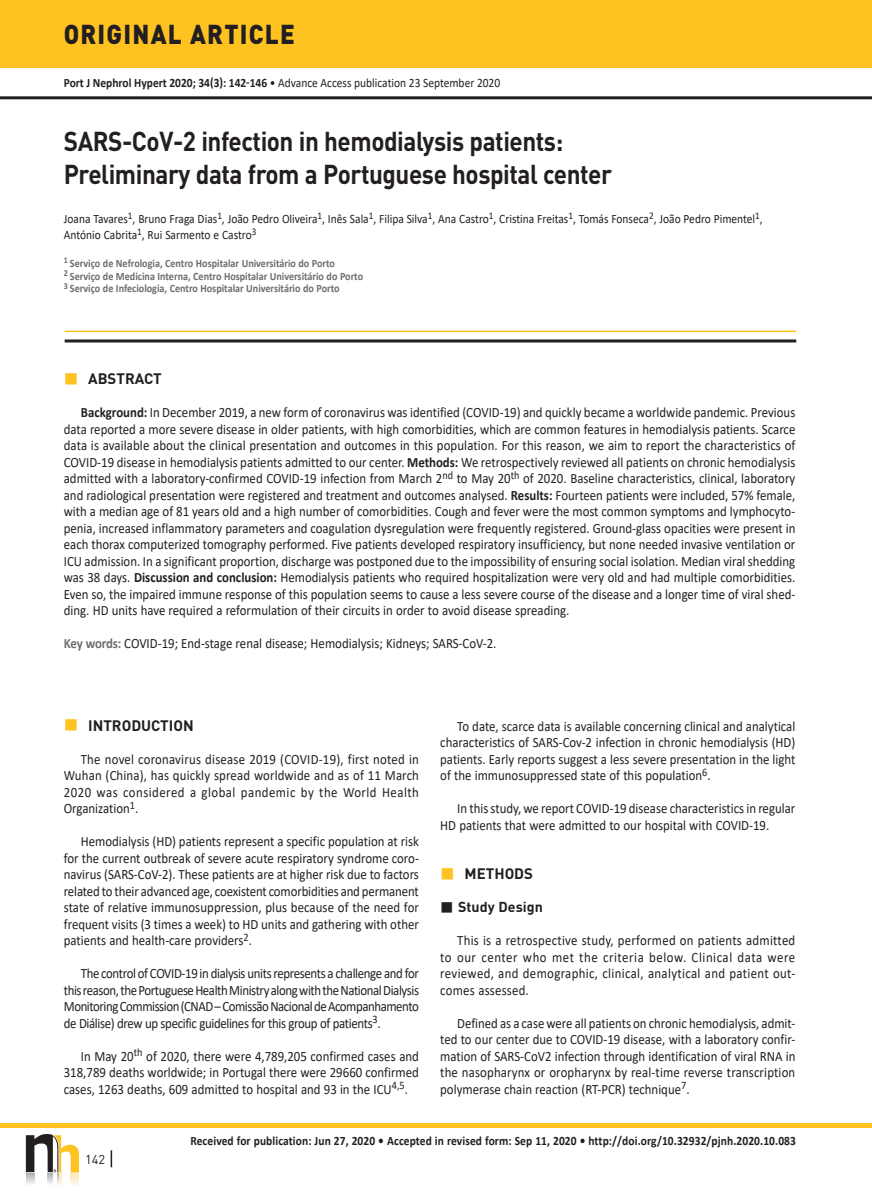
<style>
.page{position:relative;width:872px;height:1191px;background:#fff}
.page>*{position:absolute;margin:0;border:0;box-sizing:border-box;transform-origin:0 0}
.t1{font:700 27px/33px "DIN";letter-spacing:-.02em;color:#231f20;scale:.9 1}
.t2{font:900 27px "DIN";letter-spacing:.05em;color:#231f20;scale:.9 1}
.t3{font:700 15px "DIN";color:#231f20}
.t4{font:14.25px/16.5px "Calibri";color:#231f20;text-align:justify;scale:.9 1}
.t5{font:700 14.25px "DIN";color:#231f20}
.t6{font:12.75px/15.3px "Calibri";color:#231f20;scale:.9 1}
.t7{font:700 12.75px "Calibri";letter-spacing:.01em;color:#231f20;scale:.9 1}
.t8{font:12.75px "DIN";color:#231f20}
.t9{font:700 11.25px/12.8px "Calibri";color:#6c6d70;scale:.9 1}
.s1{font-weight:700}
.s2{font-weight:700;color:#6c6d70}
</style>
<div class="page">
<hr style="left:0;top:96px;width:872px;height:3px;background:#231f20">
<hr style="left:0;top:1123px;width:872px;height:4px;background:#fec221">
<div style="left:0;top:0;width:872px;height:68px;background:#fec221"></div>
<svg style="left:26px;top:1134px;width:53px;height:51px"></svg>
<svg style="left:111px;top:1150px;width:1px;height:17px"></svg>
<hr style="left:65px;top:330px;width:731px;height:2px;background:#fec221">
<hr style="left:65px;top:339px;width:731px;height:3px;background:#231f20">
<h1 class="t2" style="left:64px;top:16px;width:258px">ORIGINAL ARTICLE</h1>
<p class="t6" style="left:64px;top:75px;width:486px"><span class="s1">Port J Nephrol Hypert 2020; 34(3): 142-146</span> • Advance Access publication 23 September 2020</p>
<h1 class="t1" style="left:64px;top:124px;width:611px">SARS-CoV-2 infection in hemodialysis patients:<br>Preliminary data from a Portuguese hospital center</h1>
<p class="t6" style="left:64px;top:211px;width:778px">Joana Tavares<sup>1</sup>, Bruno Fraga Dias<sup>1</sup>, João Pedro Oliveira<sup>1</sup>, Inês Sala<sup>1</sup>, Filipa Silva<sup>1</sup>, Ana Castro<sup>1</sup>, Cristina Freitas<sup>1</sup>, Tomás Fonseca<sup>2</sup>, João Pedro Pimentel<sup>1</sup>,<br>António Cabrita<sup>1</sup>, Rui Sarmento e Castro<sup>3</sup></p>
<p class="t9" style="left:64px;top:256px;width:334px"><sup>1</sup> Serviço de Nefrologia, Centro Hospitalar Universitário do Porto<br><sup>2</sup> Serviço de Medicina Interna, Centro Hospitalar Universitário do Porto<br><sup>3</sup> Serviço de Infeciologia, Centro Hospitalar Universitário do Porto</p>
<p class="t3" style="left:88px;top:369px;width:75px">ABSTRACT</p>
<p class="t4" style="left:64px;top:404px;width:814px;text-indent:17px"><span class="s1">Background:</span> In December 2019, a new form of coronavirus was identified (COVID-‑19) and quickly became a worldwide pandemic. Previous data reported a more severe disease in older patients, with high comorbidities, which are common features in hemodialysis patients. Scarce data is available about the clinical presentation and outcomes in this population. For this reason, we aim to report the characteristics of COVID-‑19 disease in hemodialysis patients admitted to our center. <span class="s1">Methods:</span> We retrospectively reviewed all patients on chronic hemodialysis admitted with a laboratory-‑confirmed COVID-‑19 infection from March 2<sup>nd</sup> to May 20<sup>th</sup> of 2020. Baseline characteristics, clinical, laboratory and radiological presentation were registered and treatment and outcomes analysed. <span class="s1">Results:</span> Fourteen patients were included, 57% female, with a median age of 81 years old and a high number of comorbidities. Cough and fever were the most common symptoms and lymphocyto&shy;penia, increased inflammatory parameters and coagulation dysregulation were frequently registered. Ground-‑glass opacities were present in each thorax computerized tomography performed. Five patients developed respiratory insufficiency, but none needed invasive ventilation or ICU admission. In a significant proportion, discharge was postponed due to the impossibility of ensuring social isolation. Median viral shedding was 38 days. <span class="s1">Discussion and conclusion:</span> Hemodialysis patients who required hospitalization were very old and had multiple comorbidities.<br>Even so, the impaired immune response of this population seems to cause a less severe course of the disease and a longer time of viral shed&shy;ding. HD units have required a reformulation of their circuits in order to avoid disease spreading.</p>
<p class="t4" style="left:64px;top:635px;width:482px"><span class="s2">Key words:</span> COVID-‑ 19; End-‑stage renal disease; Hemodialysis; Kidneys; SARS-‑CoV-‑2.</p>
<p class="t3" style="left:88px;top:715px;width:107px">INTRODUCTION</p>
<p class="t4" style="left:64px;top:750px;width:396px;text-indent:17px">The novel coronavirus disease 2019 (COVID-‑19), first noted in Wuhan (China), has quickly spread worldwide and as of 11 March 2020 was considered a global pandemic by the World Health Organization<sup>1</sup>.</p>
<p class="t4" style="left:64px;top:833px;width:396px;text-indent:17px">Hemodialysis (HD) patients represent a specific population at risk for the current outbreak of severe acute respiratory syndrome coro&shy;navirus (SARS-‑CoV-‑2). These patients are at higher risk due to factors related to their advanced age, coexistent comorbidities and permanent state of relative immunosuppression, plus because of the need for frequent visits (3 times a week) to HD units and gathering with other patients and health-‑care providers<sup>2</sup>.</p>
<p class="t4" style="left:64px;top:965px;width:396px;text-indent:17px">The control of COVID-‑19 in dialysis units represents a challenge and for this reason, the Portuguese Health Ministry along with the National Dialysis Monitoring Commission (CNAD – Comissão Nacional de Acompanhamento de Diálise) drew up specific guidelines for this group of patients<sup>3</sup>.</p>
<p class="t4" style="left:64px;top:1047px;width:396px;text-indent:17px">In May 20<sup>th</sup> of 2020, there were 4,789,205 confirmed cases and 318,789 deaths worldwide; in Portugal there were 29660 confirmed cases, 1263 deaths, 609 admitted to hospital and 93 in the ICU<sup>4,5</sup>.</p>
<p class="t4" style="left:440px;top:717px;width:396px;text-indent:17px">To date, scarce data is available concerning clinical and analytical characteristics of SARS-‑Cov-‑2 infection in chronic hemodialysis (HD) patients. Early reports suggest a less severe presentation in the light of the immunosuppressed state of this population<sup>6</sup>.</p>
<p class="t4" style="left:440px;top:800px;width:396px;text-indent:17px">In this study, we report COVID-‑19 disease characteristics in regular<br>HD patients that were admitted to our hospital with COVID-‑19.</p>
<p class="t3" style="left:464px;top:864px;width:70px">METHODS</p>
<p class="t5" style="left:458px;top:898px;width:86px">Study Design</p>
<p class="t4" style="left:440px;top:932px;width:396px;text-indent:17px">This is a retrospective study, performed on patients admitted to our center who met the criteria below. Clinical data were reviewed, and demographic, clinical, analytical and patient out&shy;comes assessed.</p>
<p class="t4" style="left:440px;top:1014px;width:396px;text-indent:17px">Defined as a case were all patients on chronic hemodialysis, admit&shy;ted to our center due to COVID-‑19 disease, with a laboratory confir&shy;mation of SARS-‑CoV2 infection through identification of viral RNA in the nasopharynx or oropharynx by real-‑time reverse transcription polymerase chain reaction (RT-‑PCR) technique<sup>7</sup>.</p>
<p class="t7" style="left:190px;top:1132px;width:674px">Received for publication: Jun 27, 2020 • Accepted in revised form: Sep 11, 2020 • http://doi.org/10.32932/pjnh.2020.10.083</p>
<p class="t8" style="left:85px;top:1151px;width:21px">142</p>
</div>
